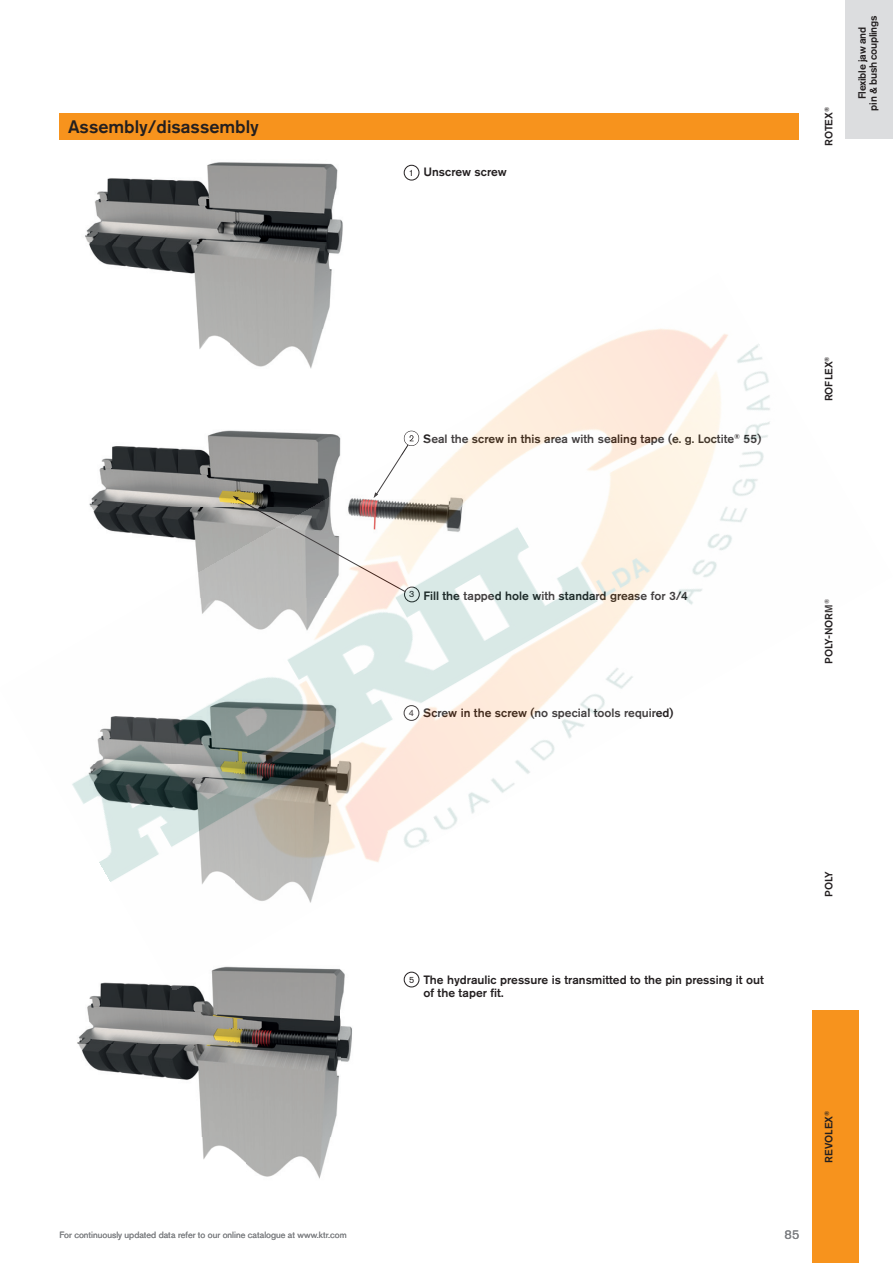
<style>
.page{position:relative;width:893px;height:1263px;background:#fff}
.page>*{position:absolute;margin:0;border:0;box-sizing:border-box;transform-origin:0 0}
.t1{font:500 18px "Akzidenz Grotesk Pro";color:#231f20}
.t2{font:12.75px "Akzidenz Grotesk Pro";color:#808285}
.t3{font:500 12px/12.8px "Akzidenz Grotesk Pro";color:#231f20}
.t4{font:500 10.5px/10.9px "Akzidenz Grotesk Pro";letter-spacing:-.03em;color:#231f20;text-align:center}
.t5{font:500 10.5px "Akzidenz Grotesk Pro";color:#231f20}
.t6{font:9px "Akzidenz Grotesk Pro";color:#808285}
.t7{font:9px "Akzidenz Grotesk Pro";color:#231f20}
</style>
<div class="page">
<div style="left:60px;top:114px;width:739px;height:26px;background:#f7931d"></div>
<div style="left:404px;top:165px;width:15px;height:15px;border:1px solid #231f20;border-radius:50%"></div>
<img style="left:77px;top:990px;width:275px;height:189px">
<img style="left:85px;top:162px;width:258px;height:111px">
<div style="left:812px;top:1010px;width:46px;height:253px;background:#f7931d"></div>
<div style="left:845px;top:0;width:48px;height:139px;background:#dcdddf"></div>
<img style="left:72px;top:273px;width:698px;height:717px">
<h1 class="t1" style="left:68px;top:115px;width:192px">Assembly/disassembly</h1>
<p class="t7" style="left:409px;top:167px;width:7px">1</p>
<p class="t3" style="left:423px;top:166px;width:85px">Unscrew screw</p>
<p class="t4" style="left:823px;top:146px;width:41px;rotate:-90deg">ROTEX<sup>®</sup></p>
<p class="t4" style="left:856px;top:111px;width:96px;rotate:-90deg">Flexible jaw and<br>pin &amp; bush couplings</p>
<p class="t6" style="left:60px;top:1229px;width:289px">For continuously updated data refer to our online catalogue at www.ktr.com</p>
<p class="t3" style="left:423px;top:432px;width:339px">Seal the screw in this area with sealing tape (e. g. Loctite<sup>®</sup> 55)</p>
<p class="t7" style="left:409px;top:588px;width:7px">3</p>
<p class="t3" style="left:423px;top:589px;width:266px">Fill the tapped hole with standard grease for 3/4</p>
<p class="t7" style="left:409px;top:707px;width:7px">4</p>
<p class="t3" style="left:423px;top:707px;width:252px">Screw in the screw (no special tools required)</p>
<p class="t4" style="left:823px;top:401px;width:47px;rotate:-90deg">ROFLEX<sup>®</sup></p>
<p class="t5" style="left:822px;top:664px;width:67px;rotate:-90deg">POLY-NORM<sup>®</sup></p>
<p class="t7" style="left:409px;top:974px;width:7px">5</p>
<p class="t3" style="left:423px;top:973px;width:342px">The hydraulic pressure is transmitted to the pin pressing it out of the taper fit.</p>
<p class="t4" style="left:823px;top:897px;width:27px;rotate:-90deg">POLY</p>
<p class="t4" style="left:823px;top:1163px;width:54px;rotate:-90deg">REVOLEX<sup>®</sup></p>
<p class="t2" style="left:785px;top:1226px;width:16px">85</p>
</div>
